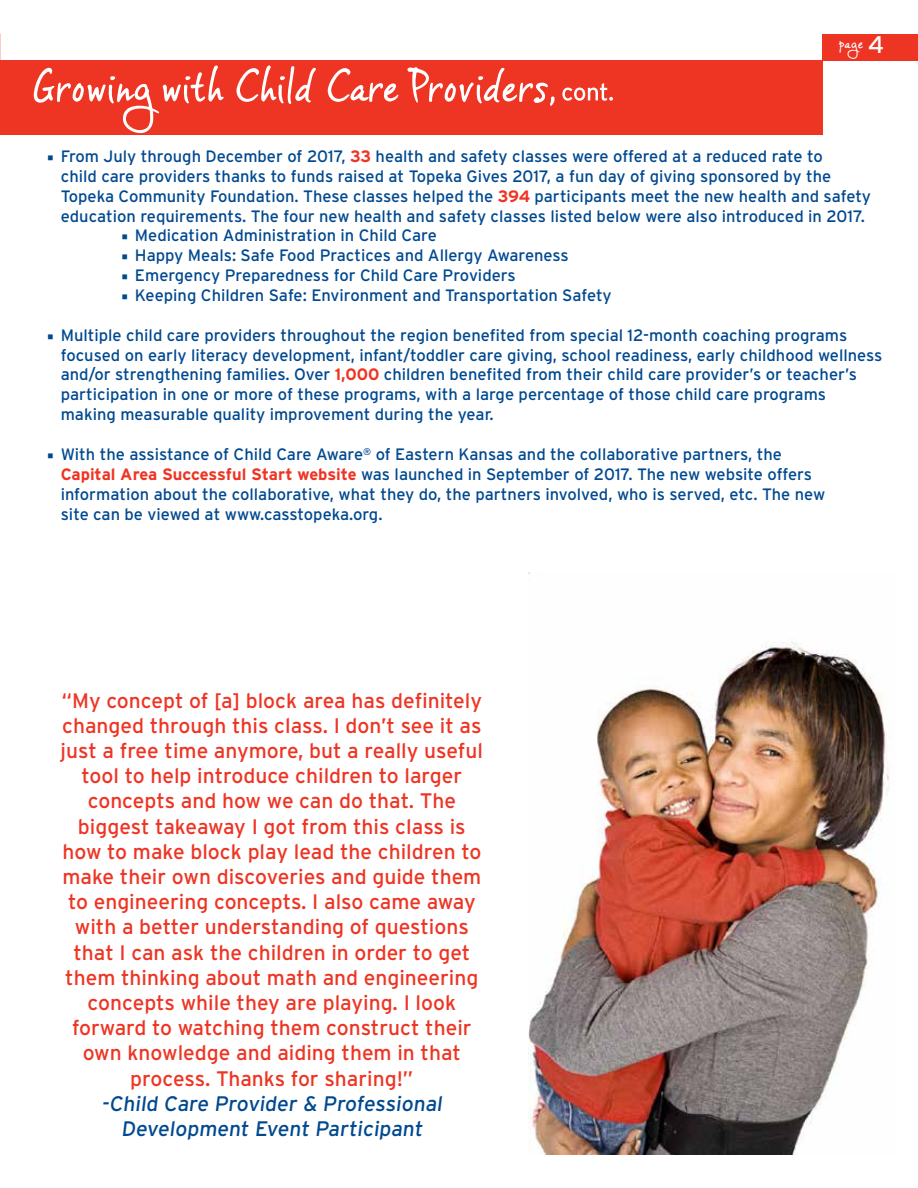
<style>
.page{position:relative;width:918px;height:1188px;background:#fff}
.page>*{position:absolute;margin:0;border:0;box-sizing:border-box;transform-origin:0 0}
.t1{font:21px/25.2px "Interstate";color:#ee3524;text-align:center}
.t2{font:21px/25.2px "Interstate";color:#004990;text-align:center}
.t3{font:16.5px/19.8px "Interstate";color:#004990}
.t4{font:15px "Vince Hand II";color:#fff}
.s1{font-family:"Interstate";font-size:24px}
.s2{font-family:"Minion Pro"}
.s3{font-weight:700;color:#ee3524}
</style>
<div class="page">
<img style="left:529px;top:572px;width:360px;height:582px">
<div style="left:823px;top:34px;width:95px;height:26px;background:#ee3524"></div>
<div style="left:0;top:60px;width:823px;height:75px;background:#ee3524"></div>
<svg style="left:34px;top:65px;width:579px;height:68px"></svg>
<p class="t4" style="left:839px;top:34px;width:47px">page <span class="s1">4</span></p>
<p class="t3" style="left:61px;top:146px;width:812px;text-indent:-13px"><span class="s2">■</span> From July through December of 2017, <span class="s3">33</span> health and safety classes were offered at a reduced rate to<br>child care providers thanks to funds raised at Topeka Gives 2017, a fun day of giving sponsored by the Topeka Community Foundation. These classes helped the <span class="s3">394</span> participants meet the new health and safety education requirements. The four new health and safety classes listed below were also introduced in 2017.</p>
<p class="t3" style="left:122px;top:226px;width:317px"><span class="s2">■</span> Medication Administration in Child Care</p>
<p class="t3" style="left:121px;top:245px;width:449px"><span class="s2">■</span> Happy Meals: Safe Food Practices and Allergy Awareness</p>
<p class="t3" style="left:121px;top:265px;width:396px"><span class="s2">■</span> Emergency Preparedness for Child Care Providers</p>
<p class="t3" style="left:121px;top:285px;width:492px"><span class="s2">■</span> Keeping Children Safe: Environment and Transportation Safety</p>
<p class="t3" style="left:61px;top:325px;width:823px;text-indent:-13px"><span class="s2">■</span> Multiple child care providers throughout the region benefited from special 12-month coaching programs focused on early literacy development, infant/toddler care giving, school readiness, early childhood wellness and/or strengthening families. Over <span class="s3">1,000</span> children benefited from their child care provider’s or teacher’s participation in one or more of these programs, with a large percentage of those child care programs making measurable quality improvement during the year.</p>
<p class="t3" style="left:61px;top:444px;width:766px;text-indent:-14px"><span class="s2">■</span> With the assistance of Child Care Aware<sup>®</sup> of Eastern Kansas and the collaborative partners, the <span class="s3">Capital Area Successful Start website</span> was launched in September of 2017. The new website offers information about the collaborative, what they do, the partners involved, who is served, etc. The new site can be viewed at www.casstopeka.org.</p>
<p class="t1" style="left:61px;top:688px;width:424px">“My concept of [a] block area has definitely changed through this class. I don’t see it as just a free time anymore, but a really useful tool to help introduce children to larger concepts and how we can do that. The biggest takeaway I got from this class is how to make block play lead the children to make their own discoveries and guide them to engineering concepts. I also came away with a better understanding of questions that I can ask the children in order to get them thinking about math and engineering concepts while they are playing. I look forward to watching them construct their own knowledge and aiding them in that process. Thanks for sharing!”</p>
<p class="t2" style="left:102px;top:1091px;width:345px">-Child Care Provider &amp; Professional<br>Development Event Participant</p>
</div>
